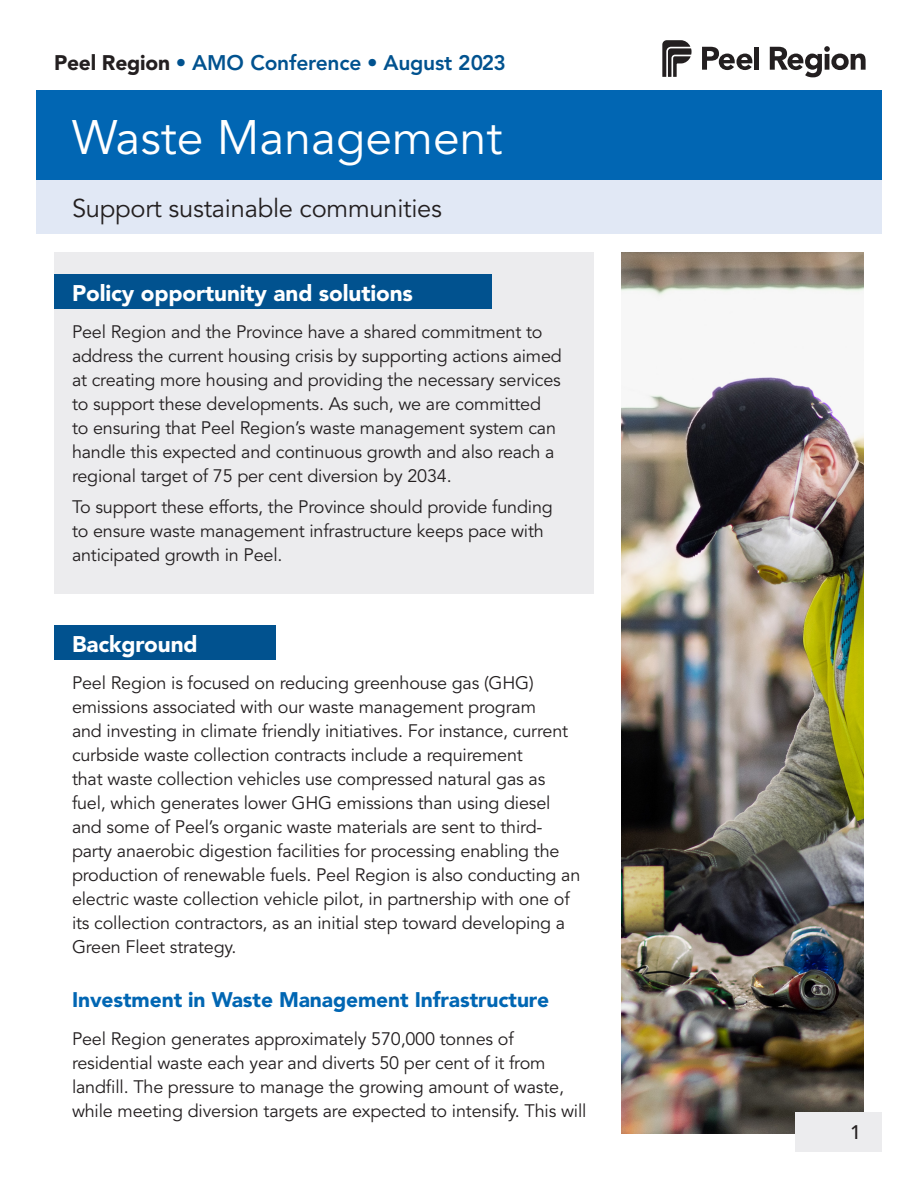
<style>
.page{position:relative;width:918px;height:1188px;background:#fff}
.page>*{position:absolute;margin:0;border:0;box-sizing:border-box;transform-origin:0 0}
.Heading_1{font:48px "Avenir LT Std";color:#fff}
.p_intro{font:25.5px "Avenir LT Std";letter-spacing:-.01em;color:#231f20}
.Heading_2{font:900 22.5px "Avenir LT Std";letter-spacing:-.005em;color:#fff}
.Heading_3{font:900 21px "Avenir LT Std";letter-spacing:-.005em;color:#0166b3}
.Event_title_bar{font:800 21px "Avenir LT Std";letter-spacing:-.01em;color:#01528f}
.t1{font:500 19.5px "Avenir LT Std";color:#231f20}
.Normal_grey_boxed_te{font:18px/24px "Avenir LT Std";letter-spacing:-.01em;color:#231f20}
.s1{font-weight:900;color:#231f20}
</style>
<div class="page">
<div style="left:36px;top:90px;width:846px;height:90px;background:#0166b3"></div>
<div style="left:36px;top:180px;width:846px;height:54px;background:#e1e8f5"></div>
<svg style="left:702px;top:47px;width:50px;height:23px"></svg>
<div style="left:754px;top:47px;width:5px;height:23px;background:#231f20"></div>
<svg style="left:662px;top:40px;width:30px;height:37px"></svg>
<svg style="left:770px;top:46px;width:96px;height:31px"></svg>
<div style="left:54px;top:252px;width:540px;height:342px;background:#ececee"></div>
<div style="left:54px;top:274px;width:437px;height:35px;background:#01528f"></div>
<img style="left:621px;top:252px;width:243px;height:882px">
<div style="left:796px;top:1112px;width:86px;height:40px;background:#ececee"></div>
<div style="left:54px;top:626px;width:222px;height:34px;background:#01528f"></div>
<p class="Event_title_bar" style="left:54px;top:50px;width:453px"><span class="s1">Peel Region</span> • AMO Conference • August 2023</p>
<p class="Heading_1" style="left:72px;top:110px;width:432px">Waste Management</p>
<p class="p_intro" style="left:72px;top:194px;width:372px">Support sustainable communities</p>
<h2 class="Heading_2" style="left:72px;top:279px;width:343px">Policy opportunity and solutions</h2>
<p class="Normal_grey_boxed_te" style="left:72px;top:320px;width:491px">Peel Region and the Province have a shared commitment to address the current housing crisis by supporting actions aimed at creating more housing and providing the necessary services to support these developments. As such, we are committed to ensuring that Peel Region’s waste management system can handle this expected and continuous growth and also reach a regional target of 75 per cent diversion by 2034.</p>
<p class="Normal_grey_boxed_te" style="left:72px;top:495px;width:482px">To support these efforts, the Province should provide funding to ensure waste management infrastructure keeps pace with anticipated growth in Peel.</p>
<h2 class="Heading_2" style="left:72px;top:630px;width:127px">Background</h2>
<p class="Normal_grey_boxed_te" style="left:72px;top:671px;width:510px">Peel Region is focused on reducing greenhouse gas (GHG) emissions associated with our waste management program<br>and investing in climate friendly initiatives. For instance, current curbside waste collection contracts include a requirement<br>that waste collection vehicles use compressed natural gas as fuel, which generates lower GHG emissions than using diesel and some of Peel’s organic waste materials are sent to third&shy;party anaerobic digestion facilities for processing enabling the production of renewable fuels. Peel Region is also conducting an electric waste collection vehicle pilot, in partnership with one of its collection contractors, as an initial step toward developing a Green Fleet strategy.</p>
<h3 class="Heading_3" style="left:72px;top:987px;width:479px">Investment in Waste Management Infrastructure</h3>
<p class="Normal_grey_boxed_te" style="left:72px;top:1027px;width:516px">Peel Region generates approximately 570,000 tonnes of residential waste each year and diverts 50 per cent of it from landfill. The pressure to manage the growing amount of waste, while meeting diversion targets are expected to intensify. This will</p>
<p class="t1" style="left:850px;top:1121px;width:12px">1</p>
</div>
